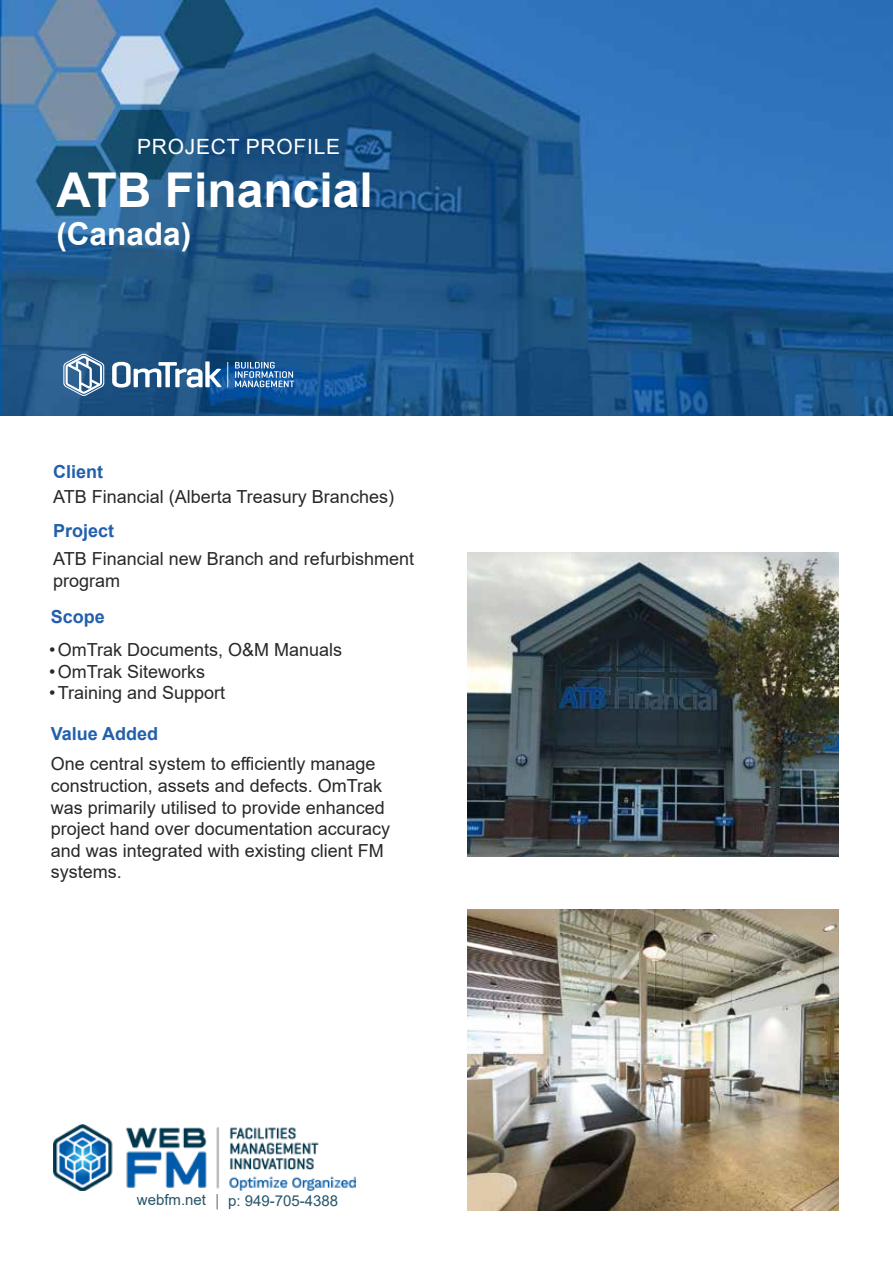
<style>
.page{position:relative;width:893px;height:1263px;background:#fff}
.page>*{position:absolute;margin:0;border:0;box-sizing:border-box;transform-origin:0 0}
.t1{font:700 48px "Arial";color:#fff}
.t2{font:700 31.5px "Arial";color:#fff}
.t3{font:21px "Arial";letter-spacing:.035em;color:#fff}
.t4{font:18px/21.6px "Arial";color:#292829}
.t5{font:700 18px "Arial";color:#2260ad}
.t6{font:15px "Arial";color:#265568}
</style>
<div class="page">
<img style="left:1px;top:0;width:891px;height:416px">
<img style="left:53px;top:1125px;width:302px;height:65px">
<svg style="left:235px;top:362px;width:59px;height:25px"></svg>
<svg style="left:112px;top:361px;width:116px;height:27px"></svg>
<svg style="left:63px;top:353px;width:41px;height:43px"></svg>
<svg style="left:216px;top:1194px;width:2px;height:15px"></svg>
<img style="left:468px;top:552px;width:371px;height:304px">
<img style="left:468px;top:909px;width:371px;height:302px">
<p class="t3" style="left:137px;top:132px;width:204px">PROJECT PROFILE</p>
<h1 class="t1" style="left:56px;top:156px;width:318px">ATB Financial</h1>
<h2 class="t2" style="left:56px;top:212px;width:136px">(Canada)</h2>
<p class="t5" style="left:53px;top:459px;width:52px">Client</p>
<p class="t4" style="left:53px;top:486px;width:342px">ATB Financial (Alberta Treasury Branches)</p>
<p class="t5" style="left:53px;top:518px;width:63px">Project</p>
<p class="t4" style="left:53px;top:548px;width:362px">ATB Financial new Branch and refurbishment program</p>
<p class="t5" style="left:51px;top:604px;width:56px">Scope</p>
<p class="t4" style="left:49px;top:639px;width:294px">•OmTrak Documents, O&amp;M Manuals</p>
<p class="t4" style="left:49px;top:660px;width:157px">•OmTrak Siteworks</p>
<p class="t4" style="left:49px;top:682px;width:177px">•Training and Support</p>
<p class="t5" style="left:51px;top:721px;width:109px">Value Added</p>
<p class="t4" style="left:51px;top:753px;width:341px">One central system to efficiently manage construction, assets and defects. OmTrak was primarily utilised to provide enhanced project hand over documentation accuracy and was integrated with existing client FM systems.</p>
<p class="t6" style="left:137px;top:1189px;width:71px">webfm.net</p>
<p class="t6" style="left:228px;top:1191px;width:112px">p: 949-705-4388</p>
</div>
